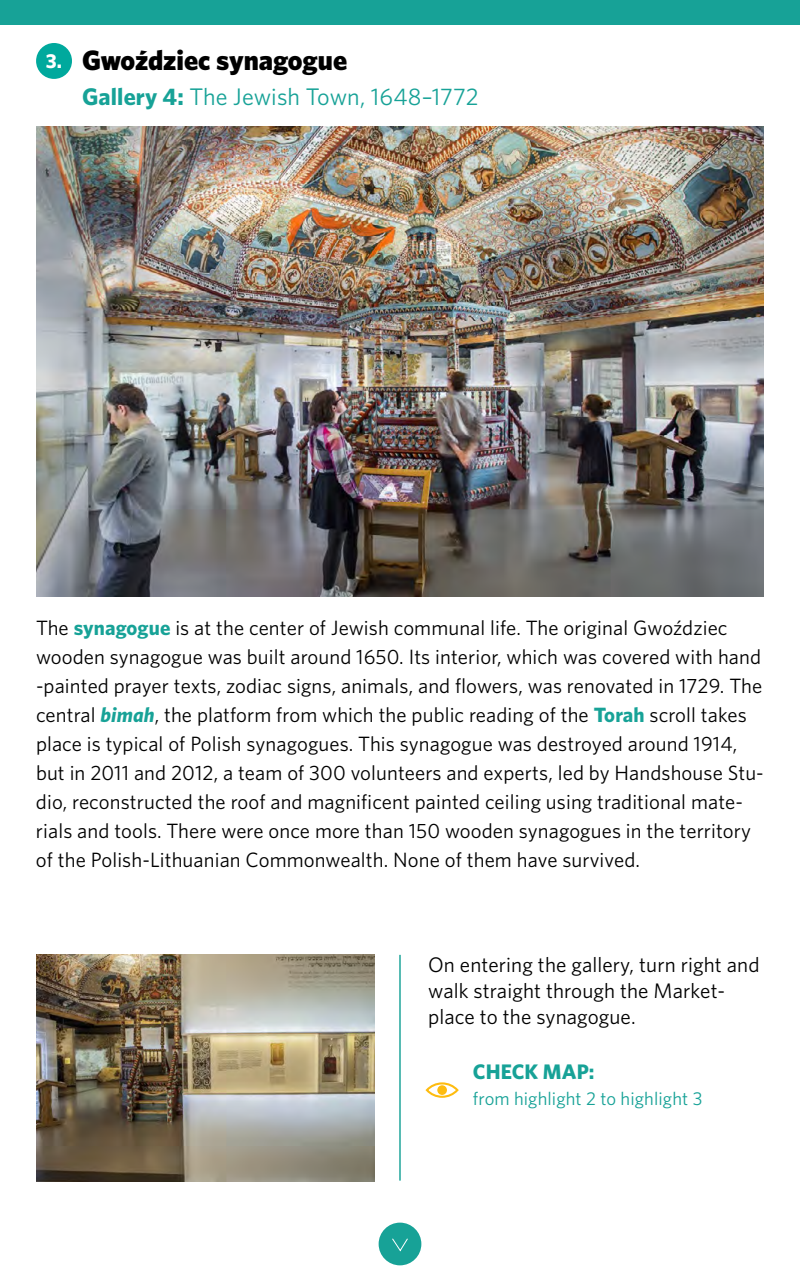
<style>
.page{position:relative;width:800px;height:1280px;background:#fff}
.page>*{position:absolute;margin:0;border:0;box-sizing:border-box;transform-origin:0 0}
.t1{font:900 28px "Whitney";color:#000}
.t2{font:24px "Whitney";letter-spacing:.005em;color:#17a297}
.t3{font:21.1px/26px "Whitney";letter-spacing:.005em;color:#000}
.t4{font:700 21.1px "Whitney";letter-spacing:.005em;color:#17a297}
.t5{font:20.7px/29px "Whitney";letter-spacing:.005em;color:#000}
.t6{font:18.6px "Whitney";letter-spacing:.005em;color:#17a297}
.s1{font-weight:700;font-size:20.2px;color:#fff}
.s2{font-weight:700}
.s3{font-weight:700;color:#17a297}
.s4{font-weight:700;font-style:italic;color:#17a297}
</style>
<div class="page">
<div style="left:379px;top:1223px;width:42px;height:42px;background:#17a297;border-radius:50%"></div>
<svg style="left:392px;top:1238px;width:16px;height:14px"></svg>
<div style="left:426px;top:1082px;width:32px;height:16px;border:2px solid #febc10;border-radius:50%"></div>
<div style="left:437px;top:1085px;width:10px;height:10px;background:#febc10;border-radius:50%"></div>
<div style="left:36px;top:43px;width:36px;height:36px;background:#00a99d;border-radius:50%"></div>
<img style="left:36px;top:127px;width:728px;height:470px">
<img style="left:36px;top:955px;width:338px;height:226px">
<div style="left:0;top:0;width:800px;height:25px;background:#17a297"></div>
<hr style="left:399px;top:955px;width:2px;height:226px;background:#17a297">
<h1 class="t1" style="left:46px;top:42px;width:303px"><span class="s1">3.</span> Gwoździec synagogue</h1>
<p class="t2" style="left:82px;top:81px;width:398px"><span class="s2">Gallery 4:</span> The Jewish Town, 1648–1772</p>
<p class="t5" style="left:36px;top:612px;width:729px">The <span class="s3">synagogue</span> is at the center of Jewish communal life. The original Gwoździec wooden synagogue was built around 1650. Its interior, which was covered with hand -painted prayer texts, zodiac signs, animals, and flowers, was renovated in 1729. The central <span class="s4">bimah</span>, the platform from which the public reading of the <span class="s3">Torah</span> scroll takes place is typical of Polish synagogues. This synagogue was destroyed around 1914, but in 2011 and 2012, a team of 300 volunteers and experts, led by Handshouse Stu&shy;dio, reconstructed the roof and magnificent painted ceiling using traditional mate&shy;rials and tools. There were once more than 150 wooden synagogues in the territory of the Polish-Lithuanian Commonwealth. None of them have survived.</p>
<p class="t3" style="left:428px;top:951px;width:333px">On entering the gallery, turn right and walk straight through the Market&shy;place to the synagogue.</p>
<p class="t4" style="left:473px;top:1058px;width:123px">Check map:</p>
<p class="t6" style="left:473px;top:1087px;width:231px">from highlight 2 to highlight 3</p>
</div>
